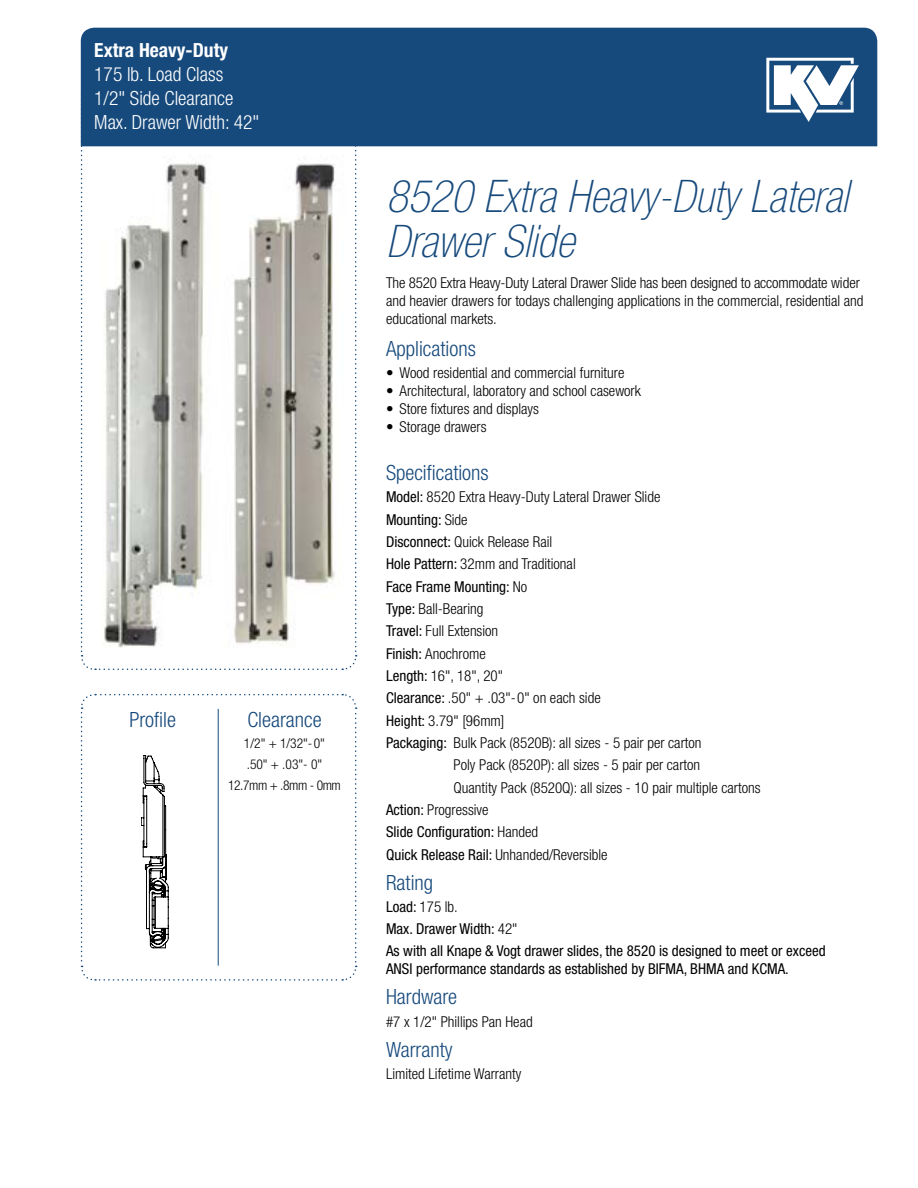
<style>
.page{position:relative;width:918px;height:1188px;background:#fff}
.page>*{position:absolute;margin:0;border:0;box-sizing:border-box;transform-origin:0 0}
.t1{font:italic 100 condensed 45px/45px "Helvetica Neue";color:#174a7c}
.t2{font:300 condensed 21px "Helvetica Neue";color:#174a7c}
.t3{font:300 condensed 19.5px/24px "Helvetica Neue";color:#fff}
.t4{font:700 condensed 19.5px "Helvetica Neue";color:#fff}
.t5{font:300 condensed 15px/18px "Helvetica Neue";color:#000}
.t6{font:condensed 15px/22.4px "Helvetica Neue";color:#000}
.t7{font:300 condensed 13.5px/20.9px "Helvetica Neue";letter-spacing:-.03em;color:#000;text-align:center}
.s1{font-weight:400}
.s2{font-weight:300}
</style>
<div class="page">
<svg style="left:80px;top:80px;width:277px;height:590px"></svg>
<div style="left:81px;top:28px;width:796px;height:118px;background:#174a7c"></div>
<svg style="left:766px;top:51px;width:104px;height:71px"></svg>
<svg style="left:80px;top:693px;width:277px;height:288px"></svg>
<h3 class="t4" style="left:94px;top:38px;width:135px">Extra Heavy-Duty</h3>
<h3 class="t3" style="left:94px;top:62px;width:166px">175 lb. Load Class<br>1/2" Side Clearance<br>Max. Drawer Width: 42"</h3>
<h2 class="t2" style="left:129px;top:708px;width:48px">Profile</h2>
<h2 class="t2" style="left:247px;top:708px;width:76px">Clearance</h2>
<p class="t7" style="left:228px;top:733px;width:114px">1/2" + 1/32"-0"<br>.50" + .03"- 0"<br>12.7mm + .8mm - 0mm</p>
<h1 class="t1" style="left:386px;top:173px;width:464px">8520 Extra Heavy-Duty Lateral<br>Drawer Slide</h1>
<p class="t5" style="left:386px;top:274px;width:479px">The 8520 Extra Heavy-Duty Lateral Drawer Slide has been designed to accommodate wider and heavier drawers for todays challenging applications in the commercial, residential and educational markets.</p>
<h2 class="t2" style="left:386px;top:336px;width:91px">Applications</h2>
<p class="t5" style="left:386px;top:364px;width:240px">• Wood residential and commercial furniture</p>
<p class="t5" style="left:386px;top:382px;width:256px">• Architectural, laboratory and school casework</p>
<p class="t5" style="left:386px;top:400px;width:154px">• Store fixtures and displays</p>
<p class="t5" style="left:386px;top:418px;width:102px">• Storage drawers</p>
<h2 class="t2" style="left:386px;top:461px;width:104px">Specifications</h2>
<p class="t5" style="left:386px;top:488px;width:276px"><span class="s1">Model:</span> 8520 Extra Heavy-Duty Lateral Drawer Slide</p>
<p class="t6" style="left:386px;top:508px;width:83px">Mounting: <span class="s2">Side</span></p>
<p class="t5" style="left:386px;top:533px;width:168px"><span class="s1">Disconnect:</span> Quick Release Rail</p>
<p class="t5" style="left:386px;top:555px;width:191px"><span class="s1">Hole Pattern:</span> 32mm and Traditional</p>
<p class="t6" style="left:386px;top:575px;width:143px">Face Frame Mounting: <span class="s2">No</span></p>
<p class="t5" style="left:386px;top:600px;width:99px"><span class="s1">Type:</span> Ball-Bearing</p>
<p class="t5" style="left:386px;top:622px;width:114px"><span class="s1">Travel:</span> Full Extension</p>
<p class="t5" style="left:386px;top:644px;width:101px"><span class="s1">Finish:</span> Anochrome</p>
<p class="t5" style="left:386px;top:667px;width:119px"><span class="s1">Length:</span> 16", 18", 20"</p>
<p class="t5" style="left:386px;top:689px;width:216px"><span class="s1">Clearance:</span> .50" + .03"-0" on each side</p>
<p class="t5" style="left:386px;top:711px;width:120px"><span class="s1">Height:</span> 3.79" [96mm]</p>
<p class="t5" style="left:386px;top:734px;width:317px"><span class="s1">Packaging:</span> Bulk Pack (8520B): all sizes - 5 pair per carton</p>
<p class="t5" style="left:454px;top:756px;width:248px">Poly Pack (8520P): all sizes - 5 pair per carton</p>
<p class="t5" style="left:454px;top:778px;width:309px">Quantity Pack (8520Q): all sizes - 10 pair multiple cartons</p>
<p class="t5" style="left:386px;top:800px;width:104px"><span class="s1">Action:</span> Progressive</p>
<p class="t6" style="left:386px;top:821px;width:154px">Slide Configuration: <span class="s2">Handed</span></p>
<p class="t5" style="left:386px;top:845px;width:223px"><span class="s1">Quick Release Rail:</span> Unhanded/Reversible</p>
<h2 class="t2" style="left:386px;top:870px;width:49px">Rating</h2>
<p class="t6" style="left:386px;top:895px;width:441px">Load: <span class="s2">175 lb.<br></span>Max. Drawer Width: <span class="s2">42"<br></span>As with all Knape &amp; Vogt drawer slides, the 8520 is designed to meet or exceed</p>
<p class="t6" style="left:386px;top:958px;width:404px">ANSI performance standards as established by BIFMA, BHMA and KCMA.</p>
<h2 class="t2" style="left:386px;top:985px;width:73px">Hardware</h2>
<p class="t5" style="left:386px;top:1012px;width:148px">#7 x 1/2" Phillips Pan Head</p>
<h2 class="t2" style="left:386px;top:1037px;width:68px">Warranty</h2>
<p class="t5" style="left:386px;top:1065px;width:137px">Limited Lifetime Warranty</p>
</div>
